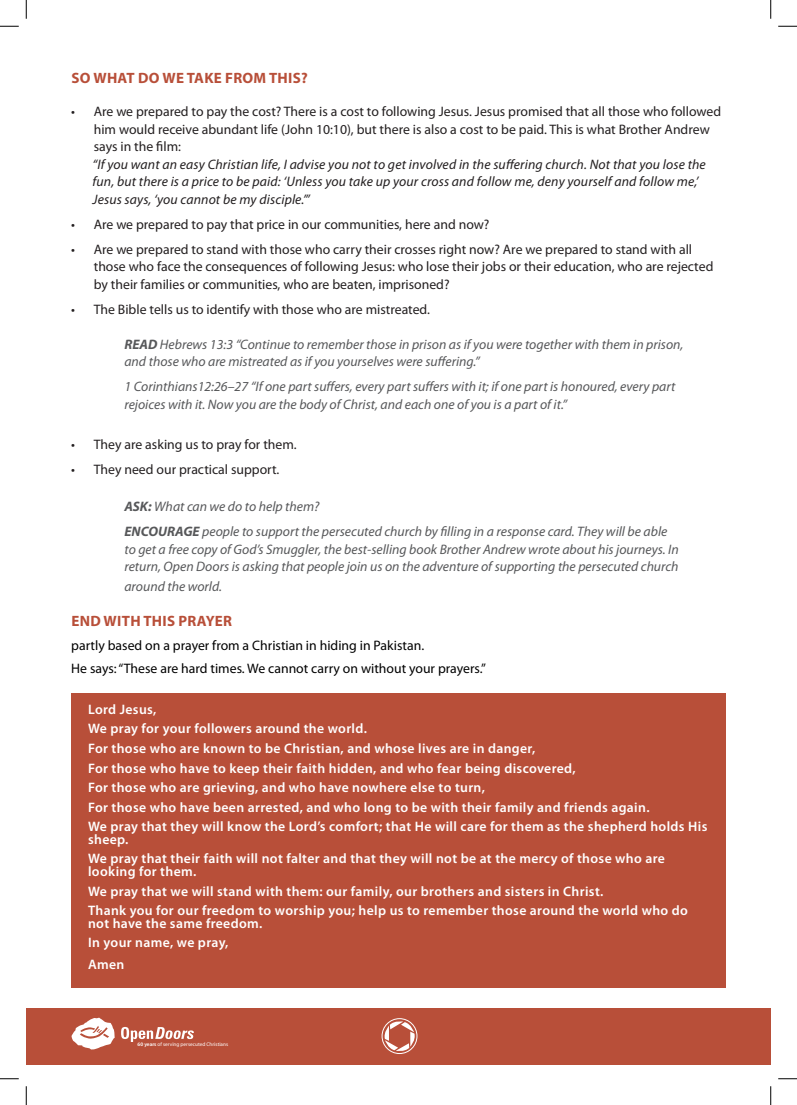
<style>
.page{position:relative;width:797px;height:1105px;background:#fff}
.page>*{position:absolute;margin:0;border:0;box-sizing:border-box;transform-origin:0 0}
.t1{font:700 15px "Myriad Pro";letter-spacing:.02em;color:#b84f39}
.t2{font:600 13.75px/12.5px "Myriad Pro";letter-spacing:.025em;color:#fff}
.t3{font:13.75px/17.5px "Myriad Pro";color:#231f20}
.t4{font:italic 13.75px/17.5px "Myriad Pro";color:#57585a}
.t5{font:italic 13.75px/17.5px "Myriad Pro";letter-spacing:.01em;color:#231f20}
.t6{font:13.75px "Myriad Pro";color:#000}
.t7{font:5.25px "Myriad Pro";color:#fff}
.s1{font-weight:700}
.s2{font-weight:600}
</style>
<div class="page">
<div style="left:26px;top:1008px;width:744px;height:56px;background:#b84f39"></div>
<svg style="left:71px;top:1018px;width:44px;height:32px"></svg>
<svg style="left:121px;top:1027px;width:73px;height:15px"></svg>
<svg style="left:383px;top:1020px;width:33px;height:32px"></svg>
<div style="left:382px;top:1018px;width:35px;height:36px;border:1px solid #fff;border-radius:50%"></div>
<div style="left:71px;top:693px;width:654px;height:295px;background:#b84f39"></div>
<svg style="left:0;top:25px;width:19px;height:2px"></svg>
<svg style="left:778px;top:25px;width:19px;height:2px"></svg>
<svg style="left:0;top:1078px;width:19px;height:1px"></svg>
<svg style="left:778px;top:1078px;width:19px;height:1px"></svg>
<svg style="left:25px;top:0;width:2px;height:19px"></svg>
<svg style="left:25px;top:1086px;width:2px;height:19px"></svg>
<svg style="left:770px;top:0;width:1px;height:19px"></svg>
<svg style="left:770px;top:1086px;width:1px;height:19px"></svg>
<p class="t1" style="left:71px;top:68px;width:238px">SO WHAT DO WE TAKE FROM THIS?</p>
<p class="t3" style="left:94px;top:103px;width:629px;text-indent:-22px">• Are we prepared to pay the cost? There is a cost to following Jesus. Jesus promised that all those who followed him would receive abundant life (John 10:10), but there is also a cost to be paid. This is what Brother Andrew says in the film:</p>
<p class="t5" style="left:93px;top:155px;width:614px">“If you want an easy Christian life, I advise you not to get involved in the suffering church. Not that you lose the fun, but there is a price to be paid: ‘Unless you take up your cross and follow me, deny yourself and follow me,’<br>Jesus says, ‘you cannot be my disciple.’”</p>
<p class="t3" style="left:71px;top:215px;width:420px">• Are we prepared to pay that price in our communities, here and now?</p>
<p class="t3" style="left:94px;top:240px;width:621px;text-indent:-22px">• Are we prepared to stand with those who carry their crosses right now? Are we prepared to stand with all those who face the consequences of following Jesus: who lose their jobs or their education, who are rejected by their families or communities, who are beaten, imprisoned?</p>
<p class="t3" style="left:71px;top:300px;width:360px">• The Bible tells us to identify with those who are mistreated.</p>
<p class="t4" style="left:124px;top:335px;width:560px"><span class="s1">READ</span> Hebrews 13:3 “Continue to remember those in prison as if you were together with them in prison, and those who are mistreated as if you yourselves were suffering.”</p>
<p class="t4" style="left:124px;top:378px;width:552px">1 Corinthians12:26–27 “If one part suffers, every part suffers with it; if one part is honoured, every part rejoices with it. Now you are the body of Christ, and each one of you is a part of it.”</p>
<p class="t3" style="left:71px;top:435px;width:227px">• They are asking us to pray for them.</p>
<p class="t3" style="left:71px;top:460px;width:210px">• They need our practical support.</p>
<p class="t4" style="left:124px;top:498px;width:197px"><span class="s1">ASK:</span> What can we do to help them?</p>
<p class="t4" style="left:124px;top:523px;width:556px"><span class="s1">ENCOURAGE</span> people to support the persecuted church by filling in a response card. They will be able to get a free copy of God’s Smuggler, the best-selling book Brother Andrew wrote about his journeys. In return, Open Doors is asking that people join us on the adventure of supporting the persecuted church</p>
<p class="t4" style="left:124px;top:578px;width:99px">around the world.</p>
<p class="t1" style="left:71px;top:611px;width:162px">END WITH THIS PRAYER</p>
<p class="t6" style="left:71px;top:636px;width:354px">partly based on a prayer from a Christian in hiding in Pakistan.</p>
<p class="t6" style="left:71px;top:660px;width:416px">He says:“These are hard times. We cannot carry on without your prayers.”</p>
<p class="t2" style="left:88px;top:703px;width:70px">Lord Jesus,</p>
<p class="t2" style="left:88px;top:722px;width:280px">We pray for your followers around the world.</p>
<p class="t2" style="left:88px;top:742px;width:449px">For those who are known to be Christian, and whose lives are in danger,</p>
<p class="t2" style="left:88px;top:761px;width:489px">For those who have to keep their faith hidden, and who fear being discovered,</p>
<p class="t2" style="left:88px;top:781px;width:398px">For those who are grieving, and who have nowhere else to turn,</p>
<p class="t2" style="left:88px;top:800px;width:563px">For those who have been arrested, and who long to be with their family and friends again.</p>
<p class="t2" style="left:88px;top:820px;width:621px">We pray that they will know the Lord’s comfort; that He will care for them as the shepherd holds His sheep.</p>
<p class="t2" style="left:88px;top:852px;width:578px">We pray that their faith will not falter and that they will not be at the mercy of those who are looking for them.</p>
<p class="t2" style="left:88px;top:884px;width:517px">We pray that we will stand with them: our family, our brothers and sisters in Christ.</p>
<p class="t2" style="left:88px;top:904px;width:601px">Thank you for our freedom to worship you; help us to remember those around the world who do not have the same freedom.</p>
<p class="t2" style="left:88px;top:936px;width:142px">In your name, we pray,</p>
<p class="t2" style="left:88px;top:958px;width:38px">Amen</p>
<p class="t7" style="left:138px;top:1041px;width:92px"><span class="s2">60 years</span> of serving persecuted Christians</p>
</div>
